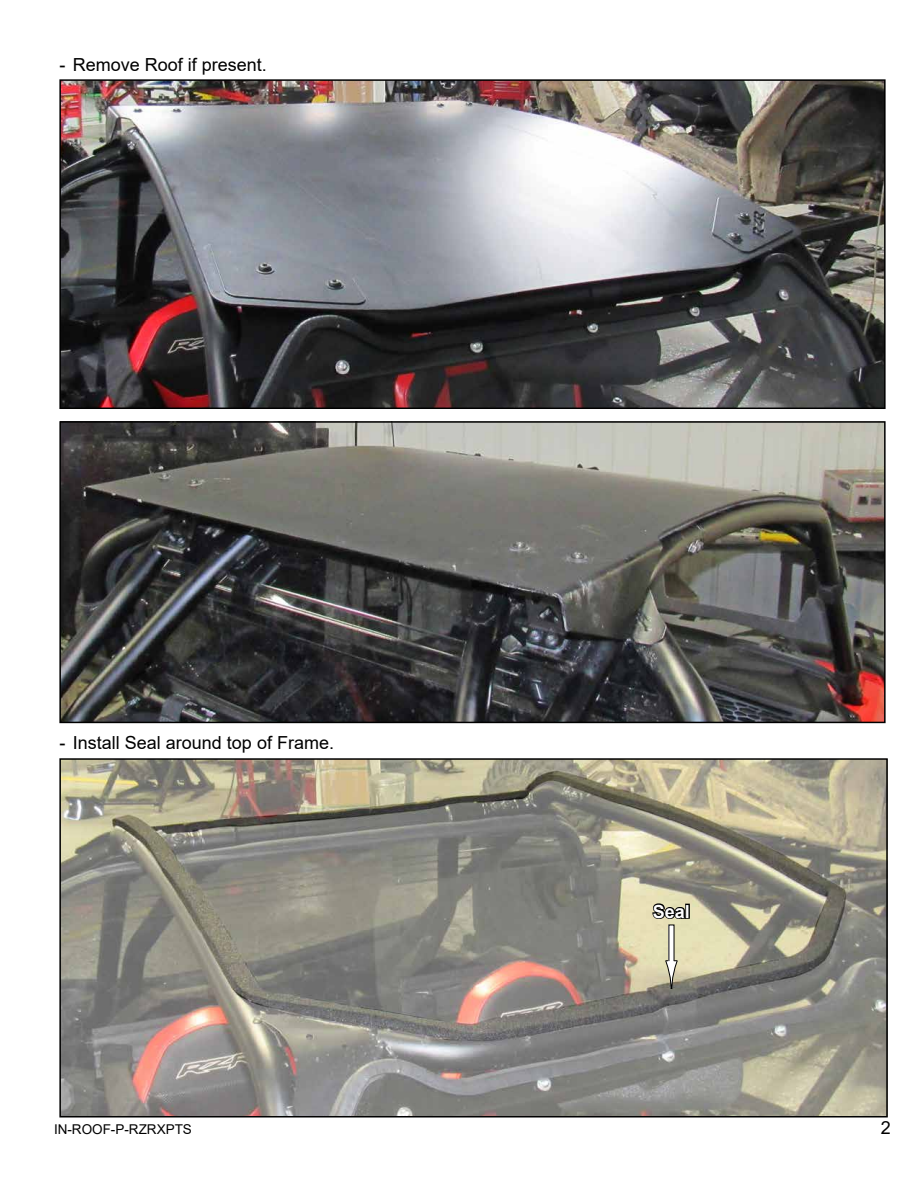
<style>
.page{position:relative;width:918px;height:1188px;background:#fff}
.page>*{position:absolute;margin:0;border:0;box-sizing:border-box;transform-origin:0 0}
.t1{font:18px "Arial";color:#000}
.t2{font:700 18px "Arial";color:#fff}
.t3{font:13.5px "Arial";color:#000}
</style>
<div class="page">
<img style="left:62px;top:424px;width:821px;height:296px">
<div style="left:59px;top:421px;width:827px;height:302px;border:2px solid #000"></div>
<img style="left:62px;top:82px;width:821px;height:324px">
<div style="left:59px;top:79px;width:827px;height:330px;border:2px solid #000"></div>
<img style="left:62px;top:761px;width:823px;height:354px">
<div style="left:59px;top:758px;width:829px;height:360px;border:2px solid #000"></div>
<svg style="left:651px;top:899px;width:37px;height:22px"></svg>
<div style="left:685px;top:904px;width:5px;height:15px;border:2px solid #000"></div>
<div style="left:669px;top:925px;width:5px;height:36px;background:#fff"></div>
<svg style="left:665px;top:960px;width:13px;height:29px"></svg>
<p class="t1" style="left:59px;top:52px;width:209px">- Remove Roof if present.</p>
<p class="t1" style="left:59px;top:731px;width:276px">- Install Seal around top of Frame.</p>
<p class="t2" style="left:653px;top:899px;width:39px">Seal</p>
<p class="t3" style="left:54px;top:1120px;width:139px">IN-ROOF-P-RZRXPTS</p>
<p class="t1" style="left:881px;top:1115px;width:12px">2</p>
</div>
